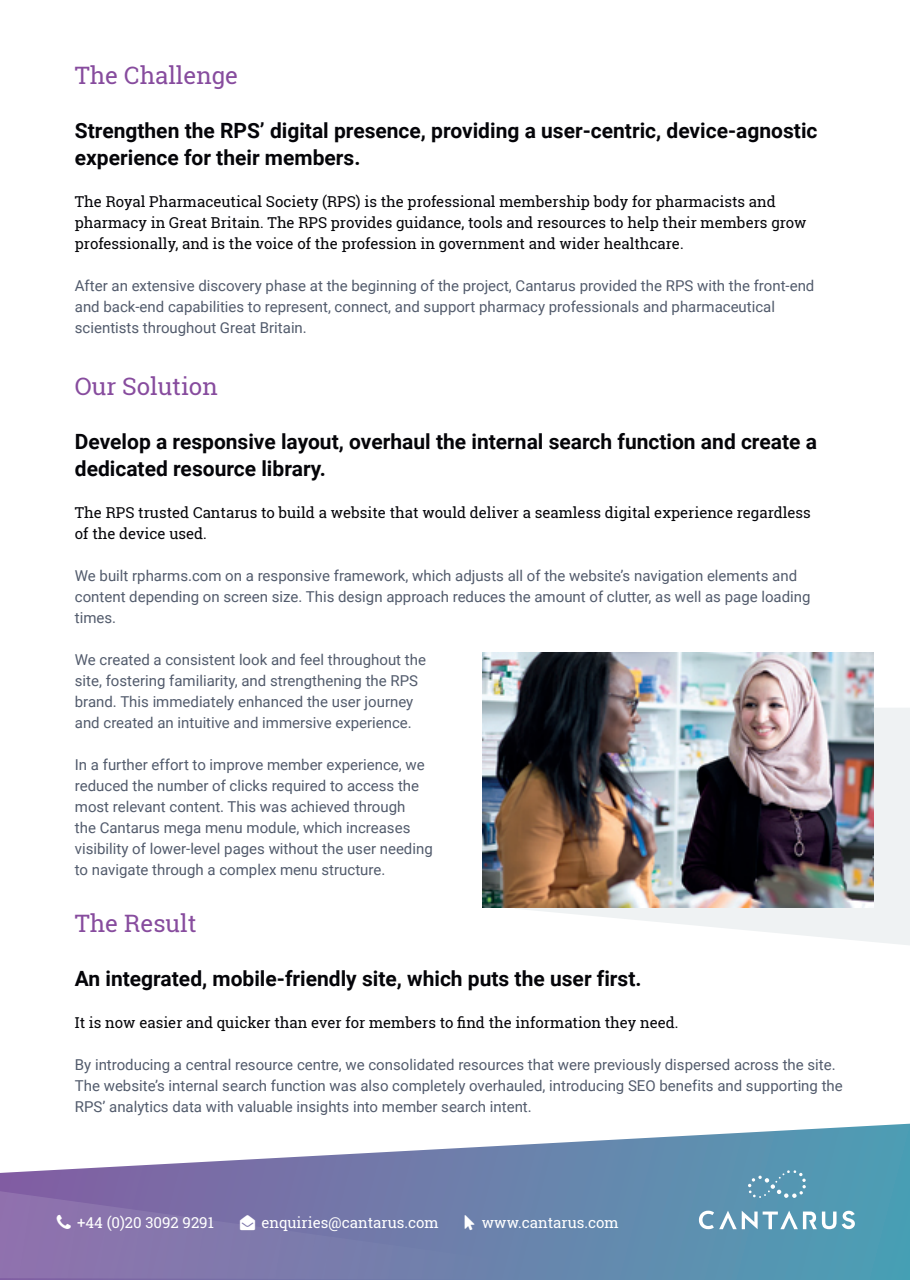
<style>
.page{position:relative;width:910px;height:1280px;background:#fff}
.page>*{position:absolute;margin:0;border:0;box-sizing:border-box;transform-origin:0 0}
.t1{font:24px "Roboto Slab";color:#874c9e}
.t2{font:700 21px/27px "Roboto";color:#050509}
.t3{font:15px/21px "Roboto";color:#525b6c}
.t4{font:15px/21px "Roboto Slab";color:#050509}
.t5{font:15px "Roboto Slab";color:#fff}
</style>
<div class="page">
<svg style="left:0;top:1124px;width:910px;height:156px"></svg>
<svg style="left:0;top:1191px;width:644px;height:89px;background:#777aab"></svg>
<svg style="left:699px;top:1211px;width:137px;height:18px"></svg>
<svg style="left:842px;top:1210px;width:14px;height:19px"></svg>
<svg style="left:748px;top:1170px;width:58px;height:28px;background:#68a0b9"></svg>
<svg style="left:515px;top:708px;width:395px;height:237px;fill:#eff2f3"></svg>
<img style="left:482px;top:653px;width:392px;height:255px">
<svg style="left:57px;top:1215px;width:14px;height:14px"></svg>
<svg style="left:240px;top:1214px;width:15px;height:16px"></svg>
<svg style="left:465px;top:1214px;width:10px;height:16px"></svg>
<h1 class="t1" style="left:75px;top:58px;width:165px">The Challenge</h1>
<h2 class="t2" style="left:75px;top:116px;width:744px">Strengthen the RPS’ digital presence, providing a user-centric, device-agnostic experience for their members.</h2>
<p class="t4" style="left:75px;top:190px;width:733px">The Royal Pharmaceutical Society (RPS) is the professional membership body for pharmacists and pharmacy in Great Britain. The RPS provides guidance, tools and resources to help their members grow professionally, and is the voice of the profession in government and wider healthcare.</p>
<p class="t3" style="left:75px;top:274px;width:741px">After an extensive discovery phase at the beginning of the project, Cantarus provided the RPS with the front-end and back-end capabilities to represent, connect, and support pharmacy professionals and pharmaceutical scientists throughout Great Britain.</p>
<h1 class="t1" style="left:75px;top:369px;width:144px">Our Solution</h1>
<h2 class="t2" style="left:75px;top:427px;width:744px">Develop a responsive layout, overhaul the internal search function and create a dedicated resource library.</h2>
<p class="t4" style="left:75px;top:501px;width:737px">The RPS trusted Cantarus to build a website that would deliver a seamless digital experience regardless of the device used.</p>
<p class="t3" style="left:75px;top:564px;width:737px">We built rpharms.com on a responsive framework, which adjusts all of the website’s navigation elements and content depending on screen size. This design approach reduces the amount of clutter, as well as page loading times.</p>
<p class="t3" style="left:75px;top:648px;width:353px">We created a consistent look and feel throughout the site, fostering familiarity, and strengthening the RPS brand. This immediately enhanced the user journey and created an intuitive and immersive experience.</p>
<p class="t3" style="left:75px;top:753px;width:359px">In a further effort to improve member experience, we reduced the number of clicks required to access the most relevant content. This was achieved through<br>the Cantarus mega menu module, which increases visibility of lower-level pages without the user needing to navigate through a complex menu structure.</p>
<h1 class="t1" style="left:75px;top:906px;width:123px">The Result</h1>
<h2 class="t2" style="left:75px;top:964px;width:568px">An integrated, mobile-friendly site, which puts the user first.</h2>
<p class="t4" style="left:75px;top:1011px;width:605px">It is now easier and quicker than ever for members to find the information they need.</p>
<p class="t3" style="left:75px;top:1053px;width:769px">By introducing a central resource centre, we consolidated resources that were previously dispersed across the site.<br>The website’s internal search function was also completely overhauled, introducing SEO benefits and supporting the<br>RPS’ analytics data with valuable insights into member search intent.</p>
<p class="t5" style="left:77px;top:1212px;width:138px">+44 (0)20 3092 9291</p>
<p class="t5" style="left:261px;top:1212px;width:179px">enquiries@cantarus.com</p>
<p class="t5" style="left:482px;top:1212px;width:138px">www.cantarus.com</p>
</div>
